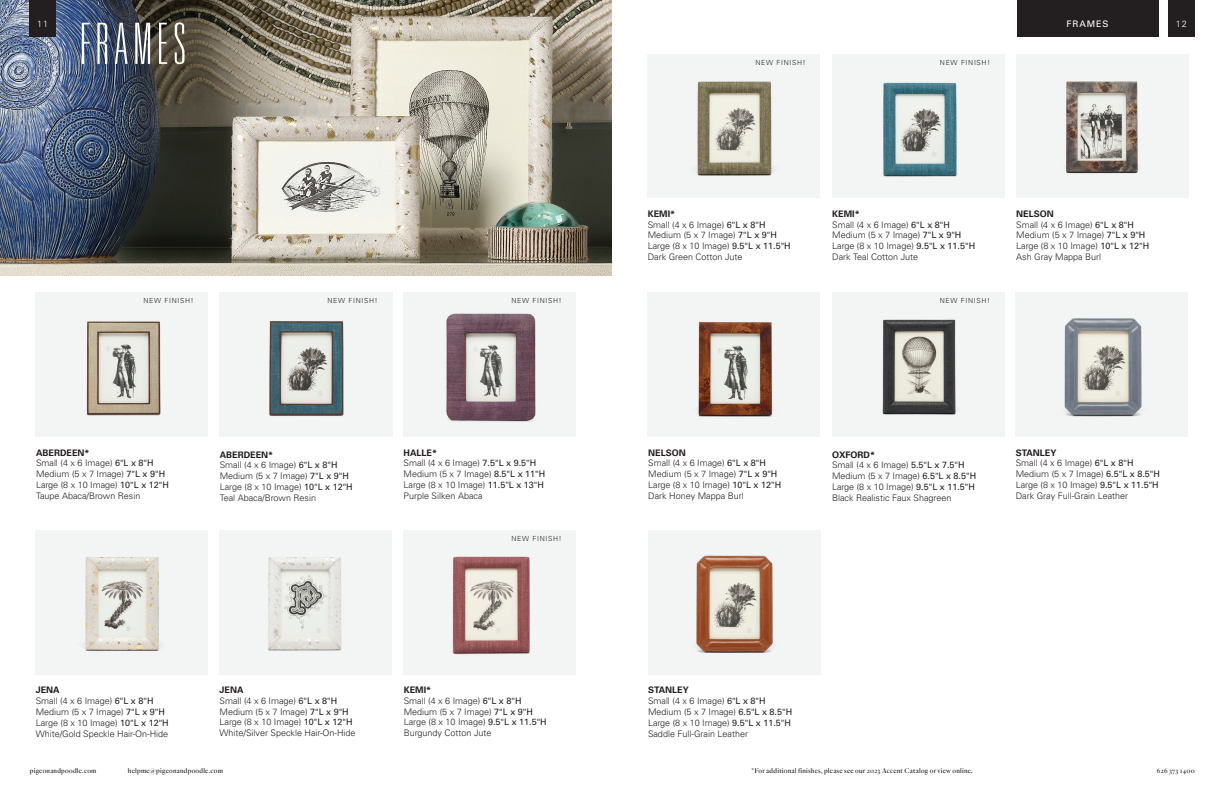
<style>
.page{position:relative;width:1224px;height:792px;background:#fff}
.page>*{position:absolute;margin:0;border:0;box-sizing:border-box;transform-origin:0 0}
.Section_Header{font:57px "Univers LT 39 Th Ult Cn";letter-spacing:.105em;color:#fff}
.t1{font:9px "Univers LT 45 Lt";color:#231f20}
.t2{font:9px "Univers LT 65 Bd";color:#231f20}
.page-section{font:9px "Univers LT 55 Rm";letter-spacing:.1em;color:#fff}
.t3{font:9px "Univers LT 45 Lt";color:#fff}
.footers{font:500 7px "Quarto";letter-spacing:.04em;color:#231f20}
.t4{font:7px "Univers LT 45 Lt";letter-spacing:.1em;color:#231f20}
.s1{font-family:"Univers LT 55 Rm"}
</style>
<div class="page">
<div style="left:1017px;top:1px;width:141px;height:36px;background:#231f20"></div>
<div style="left:1017px;top:0;width:141px;height:12px;background:#231f20"></div>
<img style="left:0;top:0;width:612px;height:276px">
<img style="left:36px;top:292px;width:172px;height:144px">
<img style="left:404px;top:292px;width:172px;height:144px">
<img style="left:220px;top:530px;width:172px;height:144px">
<img style="left:220px;top:292px;width:172px;height:144px">
<img style="left:648px;top:54px;width:172px;height:144px">
<img style="left:832px;top:54px;width:172px;height:144px">
<img style="left:648px;top:292px;width:172px;height:144px">
<img style="left:36px;top:530px;width:172px;height:144px">
<img style="left:404px;top:530px;width:172px;height:144px">
<img style="left:1016px;top:54px;width:172px;height:144px">
<img style="left:1016px;top:292px;width:172px;height:144px">
<img style="left:832px;top:292px;width:172px;height:144px">
<img style="left:648px;top:530px;width:172px;height:144px">
<div style="left:29px;top:1px;width:27px;height:36px;background:#231f20"></div>
<div style="left:29px;top:0;width:27px;height:10px;background:#231f20"></div>
<div style="left:1168px;top:1px;width:27px;height:36px;background:#231f20"></div>
<div style="left:1168px;top:0;width:27px;height:10px;background:#231f20"></div>
<p class="page-section" style="left:1067px;top:19px;width:44px">FRAMES</p>
<p class="t3" style="left:37px;top:18px;width:12px">11</p>
<p class="t3" style="left:1176px;top:18px;width:12px">12</p>
<p class="Section_Header" style="left:80px;top:15px;width:107px">FRAMES</p>
<p class="t4" style="left:755px;top:58px;width:52px">NEW FINISH!</p>
<p class="t4" style="left:940px;top:58px;width:52px">NEW FINISH!</p>
<p class="t4" style="left:143px;top:297px;width:52px">NEW FINISH!</p>
<p class="t4" style="left:327px;top:297px;width:52px">NEW FINISH!</p>
<p class="t4" style="left:511px;top:297px;width:52px">NEW FINISH!</p>
<p class="t2" style="left:36px;top:447px;width:55px">ABERDEEN*</p>
<p class="t1" style="left:36px;top:458px;width:119px">Small (4 x 6 Image) <span class="s1">6"L x 8"H</span></p>
<p class="t1" style="left:36px;top:469px;width:131px">Medium (5 x 7 Image) <span class="s1">7"L x 9"H</span></p>
<p class="t1" style="left:36px;top:479px;width:135px">Large (8 x 10 Image) <span class="s1">10"L x 12"H</span></p>
<p class="t1" style="left:36px;top:490px;width:106px">Taupe Abaca/Brown Resin</p>
<p class="t2" style="left:220px;top:449px;width:55px">ABERDEEN*</p>
<p class="t1" style="left:220px;top:460px;width:119px">Small (4 x 6 Image) <span class="s1">6"L x 8"H</span></p>
<p class="t1" style="left:220px;top:471px;width:131px">Medium (5 x 7 Image) <span class="s1">7"L x 9"H</span></p>
<p class="t1" style="left:220px;top:481px;width:135px">Large (8 x 10 Image) <span class="s1">10"L x 12"H</span></p>
<p class="t1" style="left:220px;top:492px;width:98px">Teal Abaca/Brown Resin</p>
<p class="t2" style="left:404px;top:447px;width:35px">HALLE*</p>
<p class="t1" style="left:404px;top:458px;width:134px">Small (4 x 6 Image) <span class="s1">7.5"L x 9.5"H</span></p>
<p class="t1" style="left:404px;top:469px;width:143px">Medium (5 x 7 Image) <span class="s1">8.5"L x 11"H</span></p>
<p class="t1" style="left:404px;top:479px;width:142px">Large (8 x 10 Image) <span class="s1">11.5"L x 13"H</span></p>
<p class="t1" style="left:404px;top:490px;width:81px">Purple Silken Abaca</p>
<p class="t4" style="left:511px;top:535px;width:52px">NEW FINISH!</p>
<p class="t2" style="left:36px;top:685px;width:26px">JENA</p>
<p class="t1" style="left:36px;top:696px;width:119px">Small (4 x 6 Image) <span class="s1">6"L x 8"H</span></p>
<p class="t1" style="left:36px;top:706px;width:131px">Medium (5 x 7 Image) <span class="s1">7"L x 9"H</span></p>
<p class="t1" style="left:36px;top:717px;width:135px">Large (8 x 10 Image) <span class="s1">10"L x 12"H</span></p>
<p class="t1" style="left:36px;top:728px;width:134px">White/Gold Speckle Hair-On-Hide</p>
<p class="t2" style="left:220px;top:684px;width:26px">JENA</p>
<p class="t1" style="left:220px;top:695px;width:119px">Small (4 x 6 Image) <span class="s1">6"L x 8"H</span></p>
<p class="t1" style="left:220px;top:706px;width:131px">Medium (5 x 7 Image) <span class="s1">7"L x 9"H</span></p>
<p class="t1" style="left:220px;top:717px;width:135px">Large (8 x 10 Image) <span class="s1">10"L x 12"H</span></p>
<p class="t1" style="left:220px;top:728px;width:138px">White/Silver Speckle Hair-On-Hide</p>
<p class="t2" style="left:404px;top:684px;width:29px">KEMI*</p>
<p class="t1" style="left:404px;top:695px;width:119px">Small (4 x 6 Image) <span class="s1">6"L x 8"H</span></p>
<p class="t1" style="left:404px;top:706px;width:131px">Medium (5 x 7 Image) <span class="s1">7"L x 9"H</span></p>
<p class="t1" style="left:404px;top:717px;width:145px">Large (8 x 10 Image) <span class="s1">9.5"L x 11.5"H</span></p>
<p class="t1" style="left:404px;top:728px;width:89px">Burgundy Cotton Jute</p>
<p class="t2" style="left:648px;top:208px;width:29px">KEMI*</p>
<p class="t1" style="left:648px;top:219px;width:119px">Small (4 x 6 Image) <span class="s1">6"L x 8"H</span></p>
<p class="t1" style="left:648px;top:230px;width:131px">Medium (5 x 7 Image) <span class="s1">7"L x 9"H</span></p>
<p class="t1" style="left:648px;top:241px;width:145px">Large (8 x 10 Image) <span class="s1">9.5"L x 11.5"H</span></p>
<p class="t1" style="left:648px;top:251px;width:96px">Dark Green Cotton Jute</p>
<p class="t2" style="left:832px;top:208px;width:29px">KEMI*</p>
<p class="t1" style="left:832px;top:219px;width:119px">Small (4 x 6 Image) <span class="s1">6"L x 8"H</span></p>
<p class="t1" style="left:832px;top:230px;width:131px">Medium (5 x 7 Image) <span class="s1">7"L x 9"H</span></p>
<p class="t1" style="left:832px;top:241px;width:145px">Large (8 x 10 Image) <span class="s1">9.5"L x 11.5"H</span></p>
<p class="t1" style="left:832px;top:251px;width:88px">Dark Teal Cotton Jute</p>
<p class="t4" style="left:940px;top:297px;width:52px">NEW FINISH!</p>
<p class="t2" style="left:1016px;top:208px;width:39px">NELSON</p>
<p class="t1" style="left:1016px;top:219px;width:119px">Small (4 x 6 Image) <span class="s1">6"L x 8"H</span></p>
<p class="t1" style="left:1016px;top:230px;width:131px">Medium (5 x 7 Image) <span class="s1">7"L x 9"H</span></p>
<p class="t1" style="left:1016px;top:241px;width:135px">Large (8 x 10 Image) <span class="s1">10"L x 12"H</span></p>
<p class="t1" style="left:1016px;top:251px;width:87px">Ash Gray Mappa Burl</p>
<p class="t2" style="left:648px;top:447px;width:39px">NELSON</p>
<p class="t1" style="left:648px;top:458px;width:119px">Small (4 x 6 Image) <span class="s1">6"L x 8"H</span></p>
<p class="t1" style="left:648px;top:469px;width:131px">Medium (5 x 7 Image) <span class="s1">7"L x 9"H</span></p>
<p class="t1" style="left:648px;top:479px;width:135px">Large (8 x 10 Image) <span class="s1">10"L x 12"H</span></p>
<p class="t1" style="left:648px;top:490px;width:97px">Dark Honey Mappa Burl</p>
<p class="t2" style="left:832px;top:449px;width:45px">OXFORD*</p>
<p class="t1" style="left:832px;top:460px;width:134px">Small (4 x 6 Image) <span class="s1">5.5"L x 7.5"H</span></p>
<p class="t1" style="left:832px;top:471px;width:146px">Medium (5 x 7 Image) <span class="s1">6.5"L x 8.5"H</span></p>
<p class="t1" style="left:832px;top:481px;width:145px">Large (8 x 10 Image) <span class="s1">9.5"L x 11.5"H</span></p>
<p class="t1" style="left:832px;top:492px;width:121px">Black Realistic Faux Shagreen</p>
<p class="t2" style="left:1016px;top:447px;width:42px">STANLEY</p>
<p class="t1" style="left:1016px;top:458px;width:119px">Small (4 x 6 Image) <span class="s1">6"L x 8"H</span></p>
<p class="t1" style="left:1016px;top:469px;width:146px">Medium (5 x 7 Image) <span class="s1">6.5"L x 8.5"H</span></p>
<p class="t1" style="left:1016px;top:479px;width:145px">Large (8 x 10 Image) <span class="s1">9.5"L x 11.5"H</span></p>
<p class="t1" style="left:1016px;top:490px;width:114px">Dark Gray Full-Grain Leather</p>
<p class="t2" style="left:648px;top:685px;width:42px">STANLEY</p>
<p class="t1" style="left:648px;top:696px;width:119px">Small (4 x 6 Image) <span class="s1">6"L x 8"H</span></p>
<p class="t1" style="left:648px;top:706px;width:146px">Medium (5 x 7 Image) <span class="s1">6.5"L x 8.5"H</span></p>
<p class="t1" style="left:648px;top:717px;width:145px">Large (8 x 10 Image) <span class="s1">9.5"L x 11.5"H</span></p>
<p class="t1" style="left:648px;top:728px;width:102px">Saddle Full-Grain Leather</p>
<p class="footers" style="left:752px;top:766px;width:223px">*For additional finishes, please see our 2023 Accent Catalog or view online.</p>
<p class="footers" style="left:30px;top:766px;width:68px">pigeonandpoodle.com</p>
<p class="footers" style="left:128px;top:766px;width:96px">helpme@pigeonandpoodle.com</p>
<p class="footers" style="left:1157px;top:766px;width:39px">626 373 1400</p>
</div>
